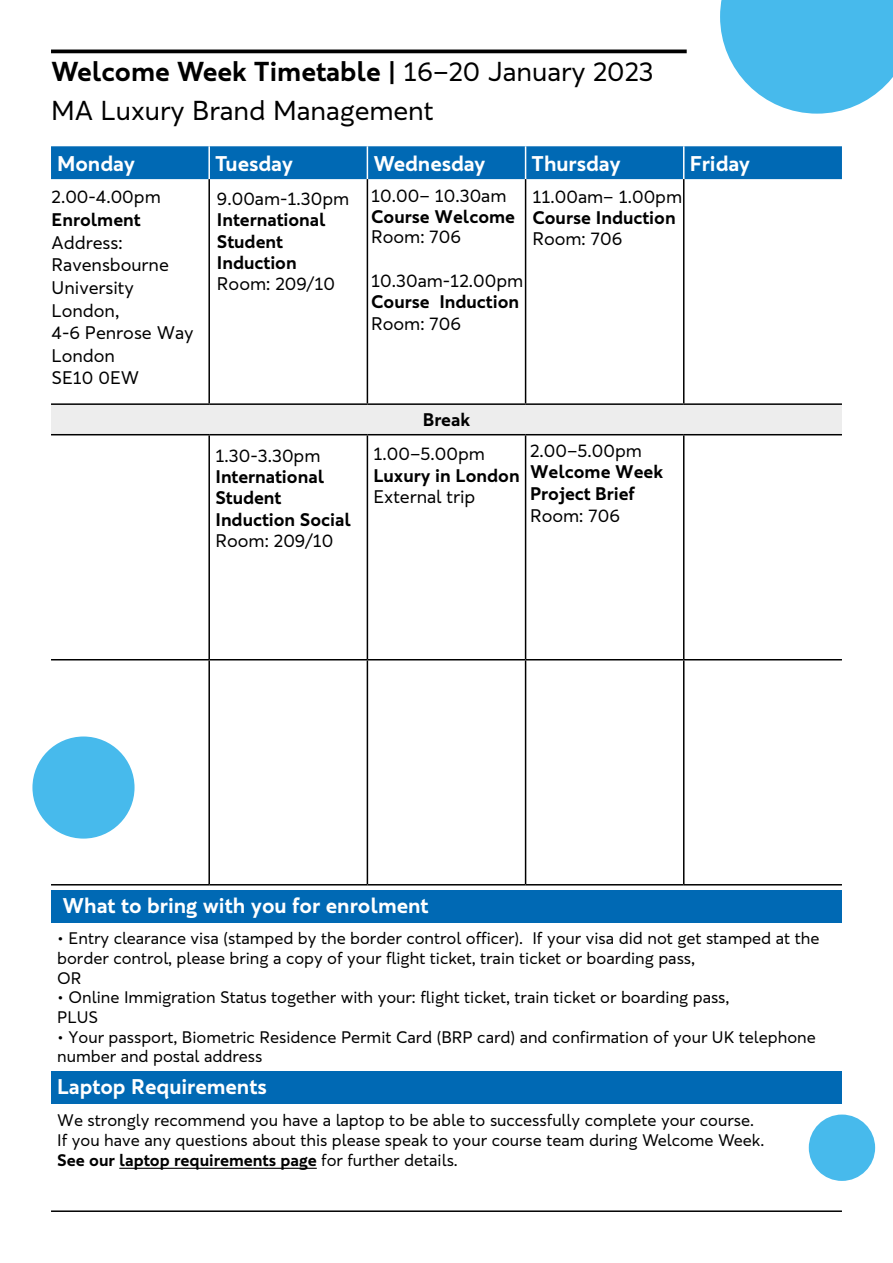
<style>
.page{position:relative;width:893px;height:1263px;background:#fff}
.page>*{position:absolute;margin:0;border:0;box-sizing:border-box;transform-origin:0 0}
.t1{font:27px/38.7px "Ravensbourne Sans";color:#000}
.t2{font:700 21px "Ravensbourne Sans";color:#fff}
.t3{font:18px/22.6px "Ravensbourne Sans";color:#000}
.t4{font:700 18px/21.3px "Ravensbourne Sans";color:#000}
.t5{font:16.5px/19.6px "Ravensbourne Sans";color:#000}
.s1{font-weight:700}
.s2{font-weight:400}
</style>
<div class="page">
<hr style="left:51px;top:50px;width:636px;height:3px;background:#000">
<div style="left:51px;top:146px;width:791px;height:33px;background:#0069b4"></div>
<div style="left:51px;top:405px;width:791px;height:29px;background:#ededed"></div>
<hr style="left:208px;top:146px;width:2px;height:33px;background:#fff">
<hr style="left:367px;top:146px;width:1px;height:33px;background:#fff">
<hr style="left:525px;top:146px;width:1px;height:33px;background:#fff">
<hr style="left:683px;top:146px;width:1px;height:33px;background:#fff">
<hr style="left:51px;top:403px;width:158px;height:2px;background:#000">
<hr style="left:209px;top:403px;width:158px;height:2px;background:#000">
<hr style="left:367px;top:403px;width:159px;height:2px;background:#000">
<hr style="left:526px;top:403px;width:158px;height:2px;background:#000">
<hr style="left:684px;top:403px;width:158px;height:2px;background:#000">
<hr style="left:51px;top:434px;width:158px;height:1px;background:#000">
<hr style="left:209px;top:434px;width:158px;height:1px;background:#000">
<hr style="left:367px;top:434px;width:159px;height:1px;background:#000">
<hr style="left:526px;top:434px;width:158px;height:1px;background:#000">
<hr style="left:684px;top:434px;width:158px;height:1px;background:#000">
<hr style="left:51px;top:659px;width:158px;height:1px;background:#000">
<hr style="left:209px;top:659px;width:158px;height:1px;background:#000">
<hr style="left:367px;top:659px;width:159px;height:1px;background:#000">
<hr style="left:526px;top:659px;width:158px;height:1px;background:#000">
<hr style="left:684px;top:659px;width:158px;height:1px;background:#000">
<hr style="left:208px;top:179px;width:2px;height:224px;background:#000">
<hr style="left:367px;top:179px;width:1px;height:224px;background:#000">
<hr style="left:525px;top:179px;width:1px;height:224px;background:#000">
<hr style="left:683px;top:179px;width:1px;height:224px;background:#000">
<hr style="left:208px;top:435px;width:2px;height:224px;background:#000">
<hr style="left:367px;top:435px;width:1px;height:224px;background:#000">
<hr style="left:525px;top:435px;width:1px;height:224px;background:#000">
<hr style="left:683px;top:435px;width:1px;height:224px;background:#000">
<hr style="left:208px;top:660px;width:2px;height:224px;background:#000">
<hr style="left:367px;top:660px;width:1px;height:224px;background:#000">
<hr style="left:525px;top:660px;width:1px;height:224px;background:#000">
<hr style="left:683px;top:660px;width:1px;height:224px;background:#000">
<hr style="left:51px;top:884px;width:158px;height:1px;background:#000">
<hr style="left:209px;top:884px;width:158px;height:1px;background:#000">
<hr style="left:367px;top:884px;width:159px;height:1px;background:#000">
<hr style="left:526px;top:884px;width:158px;height:1px;background:#000">
<hr style="left:684px;top:884px;width:158px;height:1px;background:#000">
<hr style="left:51px;top:1210px;width:791px;height:2px;background:#000">
<div style="left:32px;top:736px;width:103px;height:102px;background:#47baec;border-radius:50%"></div>
<div style="left:809px;top:1114px;width:66px;height:67px;background:#47baec;border-radius:50%"></div>
<svg style="left:720px;top:0;width:173px;height:114px;background:#62c4ee"></svg>
<div style="left:51px;top:1071px;width:791px;height:33px;background:#0069b4"></div>
<hr style="left:119px;top:1168px;width:198px;height:1px;background:#000">
<div style="left:51px;top:890px;width:791px;height:33px;background:#0069b4"></div>
<p class="t1" style="left:51px;top:53px;width:604px"><span class="s1">Welcome Week Timetable |</span> 16–20 January 2023<br>MA Luxury Brand Management</p>
<p class="t2" style="left:57px;top:150px;width:79px">Monday</p>
<p class="t2" style="left:215px;top:150px;width:79px">Tuesday</p>
<p class="t2" style="left:373px;top:150px;width:114px">Wednesday</p>
<p class="t2" style="left:532px;top:150px;width:91px">Thursday</p>
<p class="t2" style="left:690px;top:150px;width:62px">Friday</p>
<p class="t3" style="left:371px;top:185px;width:145px;line-height:20.7px">10.00– 10.30am<br><span class="s1">Course Welcome<br></span>Room: 706</p>
<p class="t3" style="left:371px;top:269px;width:154px;line-height:21.6px">10.30am-12.00pm<br><span class="s1">Course Induction<br></span>Room: 706</p>
<p class="t3" style="left:52px;top:185px;width:111px">2.00-4.00pm</p>
<p class="t4" style="left:52px;top:209px;width:90px">Enrolment</p>
<p class="t3" style="left:52px;top:231px;width:144px">Address:<br>Ravensbourne<br>University<br>London,<br>4-6 Penrose Way<br>London<br>SE10 0EW</p>
<p class="t3" style="left:532px;top:185px;width:151px">11.00am– 1.00pm</p>
<p class="t4" style="left:532px;top:207px;width:145px">Course Induction</p>
<p class="t3" style="left:532px;top:227px;width:91px">Room: 706</p>
<p class="t3" style="left:217px;top:187px;width:134px">9.00am-1.30pm</p>
<p class="t4" style="left:217px;top:209px;width:110px">International<br>Student<br>Induction</p>
<p class="t3" style="left:217px;top:273px;width:120px">Room: 209/10</p>
<p class="t3" style="left:215px;top:444px;width:106px">1.30-3.30pm</p>
<p class="t4" style="left:215px;top:466px;width:137px">International<br>Student<br>Induction Social</p>
<p class="t3" style="left:215px;top:529px;width:120px">Room: 209/10</p>
<p class="t4" style="left:423px;top:409px;width:49px">Break</p>
<p class="t3" style="left:373px;top:442px;width:113px">1.00–5.00pm</p>
<p class="t4" style="left:373px;top:464px;width:148px">Luxury in London</p>
<p class="t3" style="left:373px;top:485px;width:103px">External trip</p>
<p class="t4" style="left:530px;top:440px;width:134px"><span class="s2">2.00–5.00pm<br></span>Welcome Week<br>Project Brief<br><span class="s2">Room: 706</span></p>
<p class="t2" style="left:63px;top:892px;width:367px">What to bring with you for enrolment</p>
<p class="t5" style="left:57px;top:928px;width:764px">• Entry clearance visa (stamped by the border control officer). If your visa did not get stamped at the border control, please bring a copy of your flight ticket, train ticket or boarding pass,<br>OR</p>
<p class="t5" style="left:57px;top:987px;width:674px">• Online Immigration Status together with your: flight ticket, train ticket or boarding pass,<br>PLUS</p>
<p class="t5" style="left:57px;top:1027px;width:760px">• Your passport, Biometric Residence Permit Card (BRP card) and confirmation of your UK telephone number and postal address</p>
<p class="t2" style="left:57px;top:1073px;width:211px">Laptop Requirements</p>
<p class="t5" style="left:57px;top:1110px;width:709px;line-height:20.1px">We strongly recommend you have a laptop to be able to successfully complete your course.<br>If you have any questions about this please speak to your course team during Welcome Week.<br><span class="s1">See our laptop requirements page</span> for further details.</p>
</div>
